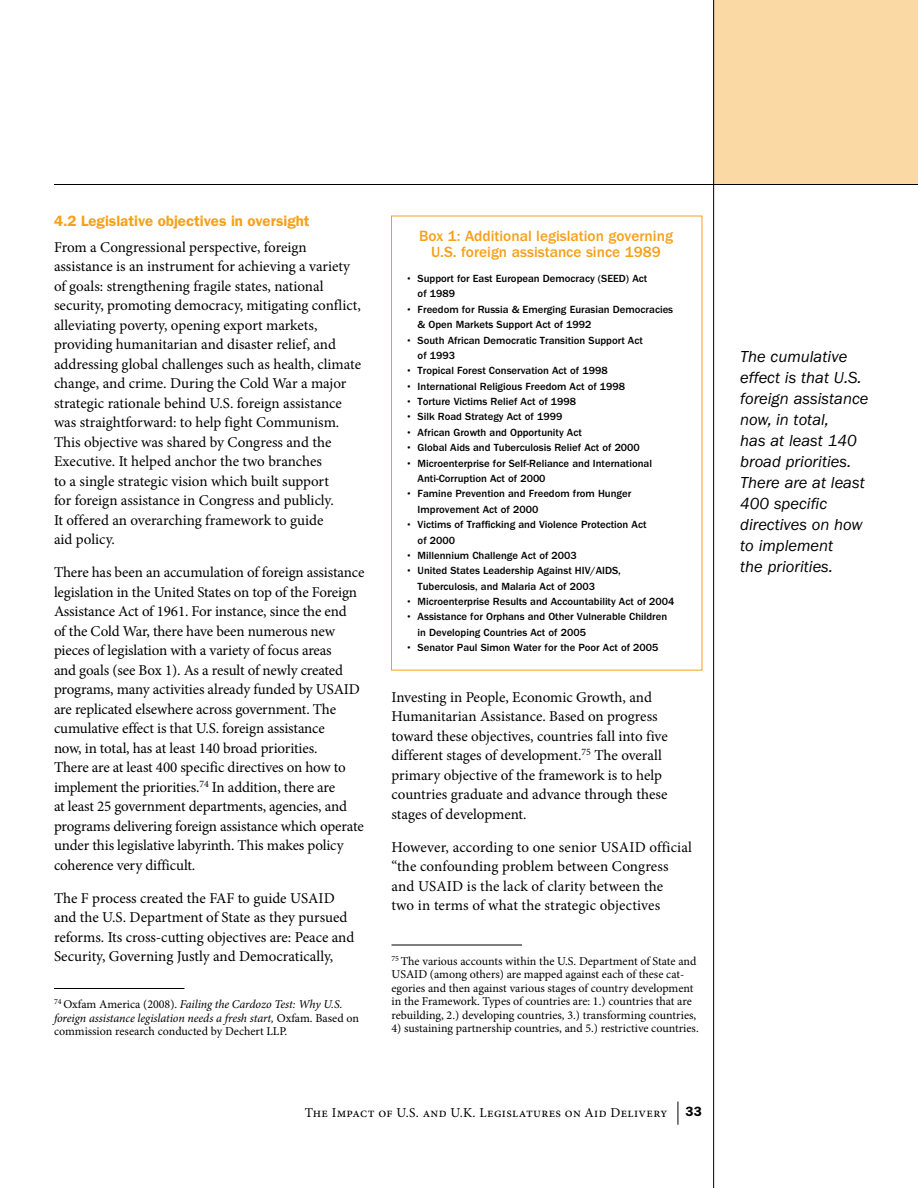
<style>
.page{position:relative;width:918px;height:1188px;background:#fff}
.page>*{position:absolute;margin:0;border:0;box-sizing:border-box;transform-origin:0 0}
.t1{font:italic 16.5px/21px "ITC Franklin Gothic Std";color:#000}
.t2{font:500 15.3px/15.3px "ITC Franklin Gothic Std";color:#f6a01a;text-align:center}
.t3{font:15px/19.5px "Minion Pro";letter-spacing:-.005em;color:#000}
.t4{font:600 15px "ITC Franklin Gothic Std";color:#f6a01a}
.t5{font:13.5px "Minion Pro";letter-spacing:.025em;color:#000}
.t6{font:600 13.5px "ITC Franklin Gothic Std";color:#000}
.t7{font:12px/13.5px "Minion Pro";color:#000}
.t8{font:italic 12px/13.5px "Minion Pro";letter-spacing:-.01em;color:#000}
.t9{font:500 10.8px/15.5px "ITC Franklin Gothic Std";color:#000}
.s1{font-style:normal}
</style>
<div class="page">
<div style="left:714px;top:0;width:204px;height:184px;background:#fbd9a4"></div>
<svg style="left:678px;top:1102px;width:1px;height:23px"></svg>
<hr style="left:713px;top:0;width:1px;height:1188px;background:#000">
<hr style="left:54px;top:184px;width:864px;height:1px;background:#000">
<hr style="left:54px;top:988px;width:130px;height:1px;background:#000">
<hr style="left:392px;top:945px;width:130px;height:1px;background:#000">
<p class="t4" style="left:54px;top:212px;width:257px">4.2 Legislative objectives in oversight</p>
<p class="t3" style="left:54px;top:237px;width:309px">From a Congressional perspective, foreign assistance is an instrument for achieving a variety of goals: strengthening fragile states, national security, promoting democracy, mitigating conflict, alleviating poverty, opening export markets, providing humanitarian and disaster relief, and addressing global challenges such as health, climate change, and crime. During the Cold War a major strategic rationale behind U.S. foreign assistance was straightforward: to help fight Communism.<br>This objective was shared by Congress and the Executive. It helped anchor the two branches<br>to a single strategic vision which built support<br>for foreign assistance in Congress and publicly.<br>It offered an overarching framework to guide<br>aid policy.</p>
<p class="t3" style="left:54px;top:563px;width:312px">There has been an accumulation of foreign assistance legislation in the United States on top of the Foreign Assistance Act of 1961. For instance, since the end<br>of the Cold War, there have been numerous new pieces of legislation with a variety of focus areas<br>and goals (see Box 1). As a result of newly created programs, many activities already funded by USAID are replicated elsewhere across government. The cumulative effect is that U.S. foreign assistance<br>now, in total, has at least 140 broad priorities.<br>There are at least 400 specific directives on how to implement the priorities.<sup>74</sup> In addition, there are<br>at least 25 government departments, agencies, and programs delivering foreign assistance which operate under this legislative labyrinth. This makes policy coherence very difficult.</p>
<p class="t3" style="left:54px;top:888px;width:302px">The F process created the FAF to guide USAID and the U.S. Department of State as they pursued reforms. Its cross-cutting objectives are: Peace and Security, Governing Justly and Democratically,</p>
<p class="t8" style="left:54px;top:997px;width:307px"><sup>74</sup> <span class="s1">Oxfam America (2008).</span> Failing the Cardozo Test: Why U.S. foreign assistance legislation needs a fresh start, <span class="s1">Oxfam. Based on commission research conducted by Dechert LLP.</span></p>
<p class="t2" style="left:419px;top:229px;width:255px">Box 1: Additional legislation governing<br>U.S. foreign assistance since 1989</p>
<p class="t9" style="left:418px;top:271px;width:231px;text-indent:-12px">• Support for East European Democracy (SEED) Act of 1989</p>
<p class="t9" style="left:418px;top:302px;width:257px;text-indent:-12px">• Freedom for Russia &amp; Emerging Eurasian Democracies &amp; Open Markets Support Act of 1992</p>
<p class="t9" style="left:418px;top:332px;width:227px;text-indent:-12px">• South African Democratic Transition Support Act of 1993</p>
<p class="t9" style="left:406px;top:363px;width:203px">• Tropical Forest Conservation Act of 1998</p>
<p class="t9" style="left:406px;top:379px;width:221px">• International Religious Freedom Act of 1998</p>
<p class="t9" style="left:406px;top:394px;width:172px">• Torture Victims Relief Act of 1998</p>
<p class="t9" style="left:406px;top:409px;width:158px">• Silk Road Strategy Act of 1999</p>
<p class="t9" style="left:406px;top:425px;width:178px">• African Growth and Opportunity Act</p>
<p class="t9" style="left:406px;top:440px;width:236px">• Global Aids and Tuberculosis Relief Act of 2000</p>
<p class="t9" style="left:418px;top:455px;width:236px;text-indent:-12px">• Microenterprise for Self-Reliance and International<br>Anti-Corruption Act of 2000</p>
<p class="t9" style="left:418px;top:486px;width:215px;text-indent:-12px">• Famine Prevention and Freedom from Hunger<br>Improvement Act of 2000</p>
<p class="t9" style="left:418px;top:517px;width:230px;text-indent:-12px">• Victims of Trafficking and Violence Protection Act of 2000</p>
<p class="t9" style="left:406px;top:548px;width:173px">• Millennium Challenge Act of 2003</p>
<p class="t9" style="left:418px;top:563px;width:205px;text-indent:-12px">• United States Leadership Against HIV/AIDS,<br>Tuberculosis, and Malaria Act of 2003</p>
<p class="t9" style="left:406px;top:594px;width:270px">• Microenterprise Results and Accountability Act of 2004</p>
<p class="t9" style="left:418px;top:609px;width:251px;text-indent:-12px">• Assistance for Orphans and Other Vulnerable Children in Developing Countries Act of 2005</p>
<p class="t9" style="left:406px;top:640px;width:254px">• Senator Paul Simon Water for the Poor Act of 2005</p>
<p class="t3" style="left:392px;top:687px;width:278px">Investing in People, Economic Growth, and Humanitarian Assistance. Based on progress toward these objectives, countries fall into five different stages of development.<sup>75</sup> The overall primary objective of the framework is to help countries graduate and advance through these stages of development.</p>
<p class="t3" style="left:392px;top:837px;width:302px">However, according to one senior USAID official “the confounding problem between Congress and USAID is the lack of clarity between the<br>two in terms of what the strategic objectives</p>
<p class="t7" style="left:392px;top:954px;width:306px"><sup>75</sup> The various accounts within the U.S. Department of State and USAID (among others) are mapped against each of these cat&shy;egories and then against various stages of country development in the Framework. Types of countries are: 1.) countries that are rebuilding, 2.) developing countries, 3.) transforming countries,</p>
<p class="t7" style="left:392px;top:1021px;width:309px">4) sustaining partnership countries, and 5.) restrictive countries.</p>
<p class="t5" style="left:305px;top:1104px;width:364px">The Impact of U.S. and U.K. Legislatures on Aid Delivery</p>
<p class="t6" style="left:685px;top:1104px;width:18px">33</p>
<p class="t1" style="left:740px;top:347px;width:130px">The cumulative effect is that U.S. foreign assistance now, in total,<br>has at least 140 broad priorities.<br>There are at least<br>400 specific directives on how to implement<br>the priorities.</p>
</div>
